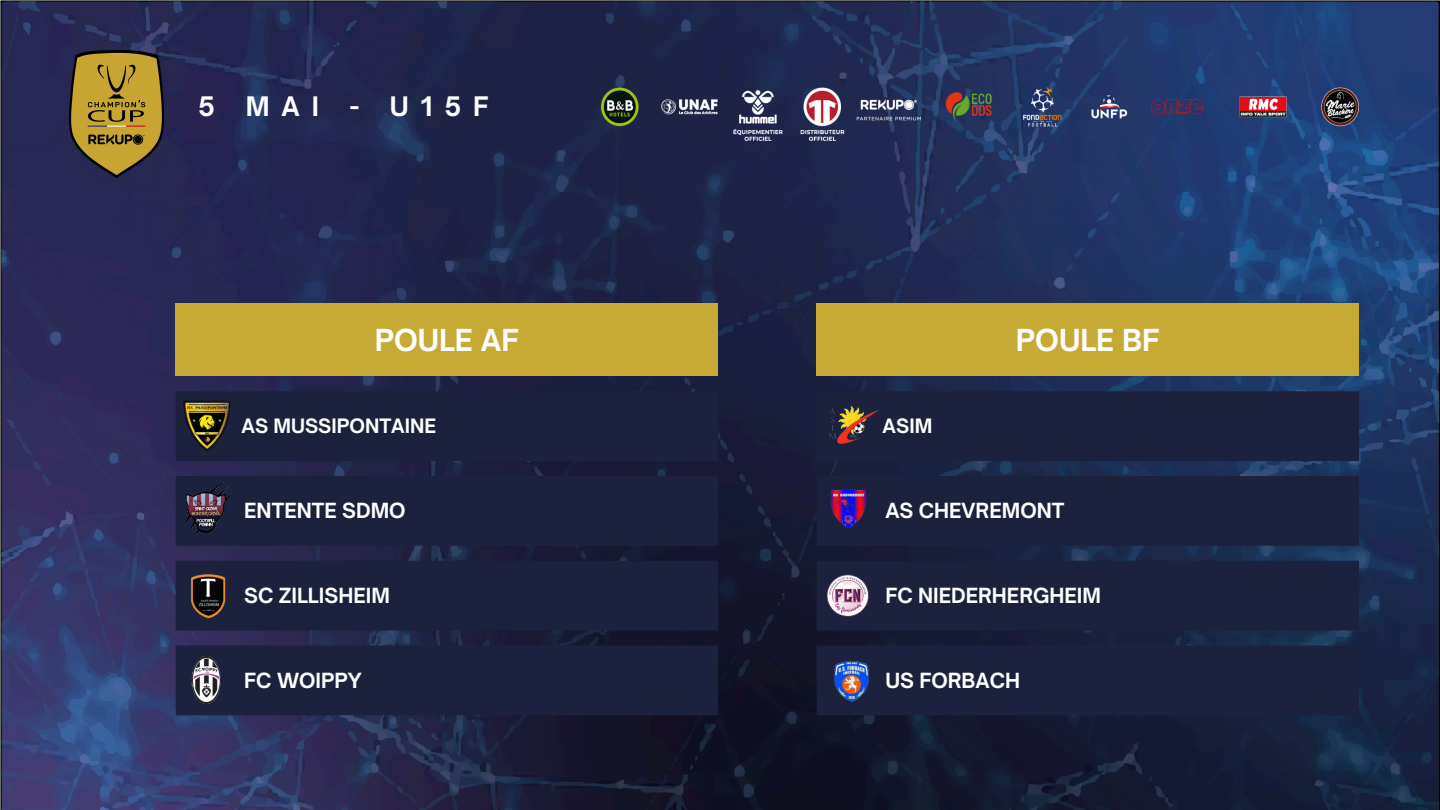
<style>
.page{position:relative;width:1440px;height:810px;background:#fff}
.page>*{position:absolute;margin:0;border:0;box-sizing:border-box;transform-origin:0 0}
.t1{font:700 29px "Open Sauce One";color:#fff}
.t2{font:700 25.8px "Open Sauce One";letter-spacing:.465em;color:#fff}
.t3{font:700 20px "Open Sauce One";color:#fff}
.t4{font:700 19px "Open Sauce One";color:#fff}
</style>
<div class="page">
<img style="left:0;top:0;width:1440px;height:810px">
<img style="left:57px;top:36px;width:119px;height:141px">
<div style="left:176px;top:304px;width:542px;height:72px;background:#c7a936"></div>
<svg style="left:176px;top:391px;width:542px;height:324px;background:#1c213e"></svg>
<img style="left:601px;top:88px;width:758px;height:52px">
<div style="left:817px;top:304px;width:542px;height:72px;background:#c7a936"></div>
<svg style="left:817px;top:391px;width:542px;height:324px;background:#1b223f"></svg>
<img style="left:828px;top:407px;width:51px;height:39px">
<img style="left:828px;top:487px;width:41px;height:44px">
<img style="left:180px;top:479px;width:59px;height:59px">
<img style="left:826px;top:573px;width:44px;height:44px">
<img style="left:828px;top:658px;width:45px;height:45px">
<img style="left:185px;top:573px;width:45px;height:49px">
<img style="left:183px;top:657px;width:47px;height:46px">
<img style="left:182px;top:399px;width:50px;height:54px">
<p class="t2" style="left:198px;top:90px;width:292px">5 MAI - U15F</p>
<p class="t1" style="left:375px;top:322px;width:146px">POULE AF</p>
<p class="t1" style="left:1016px;top:322px;width:145px">POULE BF</p>
<h1 class="t4" style="left:242px;top:414px;width:196px">AS MUSSIPONTAINE</h1>
<p class="t4" style="left:883px;top:414px;width:51px">ASIM</p>
<p class="t3" style="left:244px;top:498px;width:163px">ENTENTE SDMO</p>
<p class="t3" style="left:885px;top:498px;width:181px">AS CHEVREMONT</p>
<p class="t3" style="left:244px;top:583px;width:147px">SC ZILLISHEIM</p>
<p class="t3" style="left:885px;top:583px;width:217px">FC NIEDERHERGHEIM</p>
<p class="t3" style="left:244px;top:668px;width:119px">FC WOIPPY</p>
<p class="t3" style="left:885px;top:668px;width:136px">US FORBACH</p>
</div>
